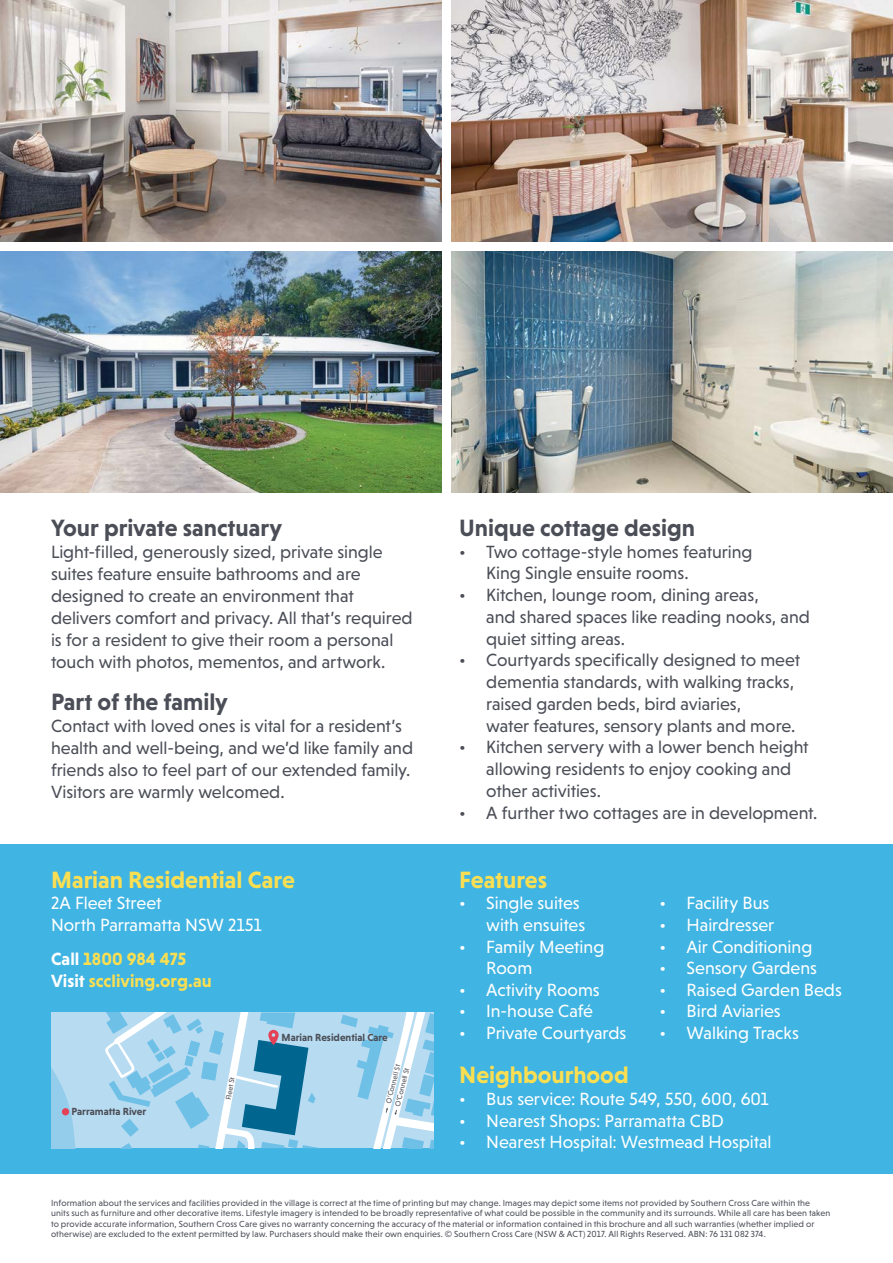
<style>
.page{position:relative;width:893px;height:1263px;background:#fff}
.page>*{position:absolute;margin:0;border:0;box-sizing:border-box;transform-origin:0 0}
.t1{font:700 24px "Niveau Grotesk";color:#4b4e57}
.t2{font:700 24px "Niveau Grotesk";color:#fadf52}
.t3{font:18px/22px "Niveau Grotesk";color:#4b4e57}
.t4{font:18px/21.6px "Niveau Grotesk";color:#fff}
.t5{font:700 18px/21.6px "Niveau Grotesk";color:#fadf52}
.t6{font:700 10.5px "Niveau Grotesk";color:#4b4e57}
.t7{font:9px/10.5px "Niveau Grotesk";letter-spacing:.015em;color:#4b4e57}
.t8{font:7.5px "Niveau Grotesk";color:#4b4e57}
.s1{color:#fff}
</style>
<div class="page">
<img style="left:0;top:0;width:893px;height:242px">
<div style="left:0;top:844px;width:893px;height:330px;background:#40b4e2"></div>
<svg style="left:51px;top:1012px;width:28px;height:136px;background:#abd6ef"></svg>
<svg style="left:86px;top:1012px;width:348px;height:136px;background:#a5d1e9"></svg>
<div style="left:62px;top:1108px;width:7px;height:7px;background:#e44157;border-radius:50%"></div>
<img style="left:0;top:251px;width:893px;height:241px">
<div style="left:442px;top:0;width:9px;height:492px;background:#fff"></div>
<h1 class="t1" style="left:51px;top:514px;width:233px">Your private sanctuary</h1>
<p class="t3" style="left:51px;top:541px;width:363px">Light-filled, generously sized, private single suites feature ensuite bathrooms and are designed to create an environment that delivers comfort and privacy. All that’s required is for a resident to give their room a personal touch with photos, mementos, and artwork.</p>
<h1 class="t1" style="left:51px;top:688px;width:178px">Part of the family</h1>
<p class="t3" style="left:51px;top:715px;width:364px">Contact with loved ones is vital for a resident’s health and well-being, and we’d like family and friends also to feel part of our extended family.<br>Visitors are warmly welcomed.</p>
<h1 class="t2" style="left:51px;top:866px;width:245px">Marian Residential Care</h1>
<p class="t4" style="left:51px;top:892px;width:212px">2A Fleet Street<br>North Parramatta NSW 2151</p>
<p class="t5" style="left:51px;top:948px;width:162px"><span class="s1">Call</span> 1800 984 475<br><span class="s1">Visit</span> sccliving.org.au</p>
<p class="t6" style="left:72px;top:1106px;width:76px">Parramatta River</p>
<p class="t6" style="left:282px;top:1031px;width:108px">Marian Residential Care</p>
<p class="t8" style="left:384px;top:1102px;width:41px;rotate:-76deg">O’Connell St</p>
<p class="t8" style="left:224px;top:1099px;width:25px;rotate:-81deg">Fleet St</p>
<p class="t8" style="left:393px;top:1105px;width:41px;rotate:-76deg">O’Connell St</p>
<h1 class="t1" style="left:459px;top:514px;width:237px">Unique cottage design</h1>
<p class="t3" style="left:486px;top:541px;width:268px;text-indent:-27px">• Two cottage-style homes featuring<br>King Single ensuite rooms.</p>
<p class="t3" style="left:486px;top:584px;width:325px;text-indent:-27px">• Kitchen, lounge room, dining areas,<br>and shared spaces like reading nooks, and quiet sitting areas.</p>
<p class="t3" style="left:486px;top:649px;width:316px;text-indent:-27px">• Courtyards specifically designed to meet dementia standards, with walking tracks, raised garden beds, bird aviaries,<br>water features, sensory plants and more.</p>
<p class="t3" style="left:486px;top:736px;width:324px;text-indent:-27px">• Kitchen servery with a lower bench height allowing residents to enjoy cooking and other activities.</p>
<p class="t3" style="left:459px;top:801px;width:360px">• A further two cottages are in development.</p>
<h1 class="t2" style="left:459px;top:866px;width:89px">Features</h1>
<p class="t4" style="left:459px;top:892px;width:127px;text-align:right">• Single suites with ensuites</p>
<p class="t4" style="left:486px;top:935px;width:120px;text-indent:-27px">• Family Meeting<br>Room</p>
<p class="t4" style="left:459px;top:979px;width:142px">• Activity Rooms</p>
<p class="t4" style="left:459px;top:1000px;width:135px">• In-house Café</p>
<p class="t4" style="left:459px;top:1022px;width:169px">• Private Courtyards</p>
<p class="t4" style="left:660px;top:892px;width:111px">• Facility Bus</p>
<p class="t4" style="left:660px;top:914px;width:116px">• Hairdresser</p>
<p class="t4" style="left:660px;top:935px;width:154px">• Air Conditioning</p>
<p class="t4" style="left:660px;top:957px;width:159px">• Sensory Gardens</p>
<p class="t4" style="left:660px;top:979px;width:184px">• Raised Garden Beds</p>
<p class="t4" style="left:660px;top:1000px;width:123px">• Bird Aviaries</p>
<p class="t4" style="left:660px;top:1022px;width:141px">• Walking Tracks</p>
<h1 class="t2" style="left:459px;top:1061px;width:171px">Neighbourhood</h1>
<p class="t4" style="left:459px;top:1088px;width:311px">• Bus service: Route 549, 550, 600, 601</p>
<p class="t4" style="left:459px;top:1109px;width:266px">• Nearest Shops: Parramatta CBD</p>
<p class="t4" style="left:459px;top:1131px;width:314px">• Nearest Hospital: Westmead Hospital</p>
<p class="t7" style="left:51px;top:1197px;width:781px">Information about the services and facilities provided in the village is correct at the time of printing but may change. Images may depict some items not provided by Southern Cross Care within the units such as furniture and other decorative items. Lifestyle imagery is intended to be broadly representative of what could be possible in the community and its surrounds. While all care has been taken to provide accurate information, Southern Cross Care gives no warranty concerning the accuracy of the material or information contained in this brochure and all such warranties (whether implied or otherwise) are excluded to the extent permitted by law. Purchasers should make their own enquiries. © Southern Cross Care (NSW &amp; ACT) 2017. All Rights Reserved. ABN: 76 131 082 374.</p>
<p class="t8" style="left:230px;top:1208px;width:25px;rotate:10deg">Fleet St</p>
</div>
